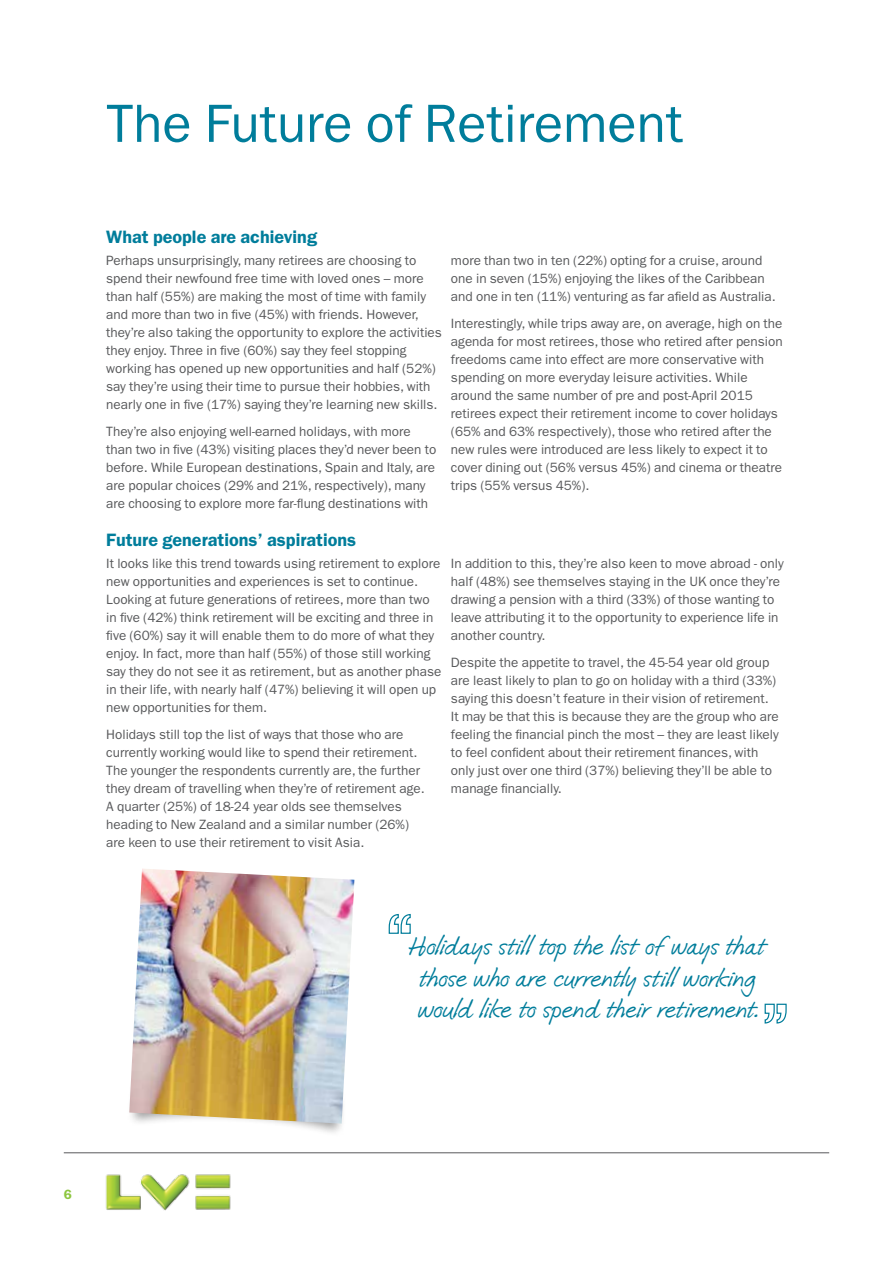
<style>
.page{position:relative;width:893px;height:1263px;background:#fff}
.page>*{position:absolute;margin:0;border:0;box-sizing:border-box;transform-origin:0 0}
.t1{font:54px "ITC Franklin Gothic Std";color:#007d9b}
.t2{font:27px/31.5px "My Left Hand";letter-spacing:-.04em;color:#007d9b;text-align:center}
.t3{font:600 18px "ITC Franklin Gothic Std";color:#007d9b}
.t4{font:13.5px/18px "ITC Franklin Gothic Std";color:#58595b}
.t5{font:600 13.5px "ITC Franklin Gothic Std";color:#8dc63f}
</style>
<div class="page">
<hr style="left:64px;top:1152px;width:765px;height:1px;background:#58595b">
<img style="left:105px;top:1174px;width:126px;height:37px">
<div style="left:127px;top:1080px;width:220px;height:57px;background:#000;opacity:.75"></div>
<img style="left:129px;top:868px;width:225px;height:256px">
<svg style="left:388px;top:913px;width:23px;height:21px"></svg>
<svg style="left:764px;top:1003px;width:23px;height:21px"></svg>
<h1 class="t1" style="left:106px;top:92px;width:578px">The Future of Retirement</h1>
<h3 class="t3" style="left:106px;top:226px;width:212px">What people are achieving</h3>
<p class="t4" style="left:106px;top:252px;width:337px">Perhaps unsurprisingly, many retirees are choosing to spend their newfound free time with loved ones – more than half (55%) are making the most of time with family and more than two in five (45%) with friends. However, they’re also taking the opportunity to explore the activities they enjoy. Three in five (60%) say they feel stopping working has opened up new opportunities and half (52%) say they’re using their time to pursue their hobbies, with nearly one in five (17%) saying they’re learning new skills.</p>
<p class="t4" style="left:106px;top:422px;width:332px">They’re also enjoying well-earned holidays, with more than two in five (43%) visiting places they’d never been to before. While European destinations, Spain and Italy, are are popular choices (29% and 21%, respectively), many are choosing to explore more far-flung destinations with</p>
<h3 class="t3" style="left:106px;top:529px;width:251px">Future generations’ aspirations</h3>
<p class="t4" style="left:106px;top:555px;width:337px">It looks like this trend towards using retirement to explore new opportunities and experiences is set to continue.<br>Looking at future generations of retirees, more than two in five (42%) think retirement will be exciting and three in five (60%) say it will enable them to do more of what they enjoy. In fact, more than half (55%) of those still working say they do not see it as retirement, but as another phase in their life, with nearly half (47%) believing it will open up new opportunities for them.</p>
<p class="t4" style="left:106px;top:725px;width:320px">Holidays still top the list of ways that those who are currently working would like to spend their retirement.<br>The younger the respondents currently are, the further they dream of travelling when they’re of retirement age.<br>A quarter (25%) of 18-24 year olds see themselves heading to New Zealand and a similar number (26%) are keen to use their retirement to visit Asia.</p>
<p class="t4" style="left:451px;top:252px;width:326px">more than two in ten (22%) opting for a cruise, around one in seven (15%) enjoying the likes of the Caribbean and one in ten (11%) venturing as far afield as Australia.</p>
<p class="t4" style="left:451px;top:314px;width:333px">Interestingly, while trips away are, on average, high on the agenda for most retirees, those who retired after pension freedoms came into effect are more conservative with spending on more everyday leisure activities. While around the same number of pre and post-April 2015 retirees expect their retirement income to cover holidays (65% and 63% respectively), those who retired after the new rules were introduced are less likely to expect it to cover dining out (56% versus 45%) and cinema or theatre trips (55% versus 45%).</p>
<p class="t4" style="left:451px;top:554px;width:334px">In addition to this, they’re also keen to move abroad - only half (48%) see themselves staying in the UK once they’re drawing a pension with a third (33%) of those wanting to leave attributing it to the opportunity to experience life in another country.</p>
<p class="t4" style="left:451px;top:653px;width:329px">Despite the appetite to travel, the 45-54 year old group are least likely to plan to go on holiday with a third (33%) saying this doesn’t feature in their vision of retirement.<br>It may be that this is because they are the group who are feeling the financial pinch the most – they are least likely to feel confident about their retirement finances, with only just over one third (37%) believing they’ll be able to manage financially.</p>
<h2 class="t2" style="left:409px;top:933px;width:359px">Holidays still top the list of ways that those who are currently still working would like to spend their retirement.</h2>
<p class="t5" style="left:64px;top:1186px;width:10px">6</p>
</div>
